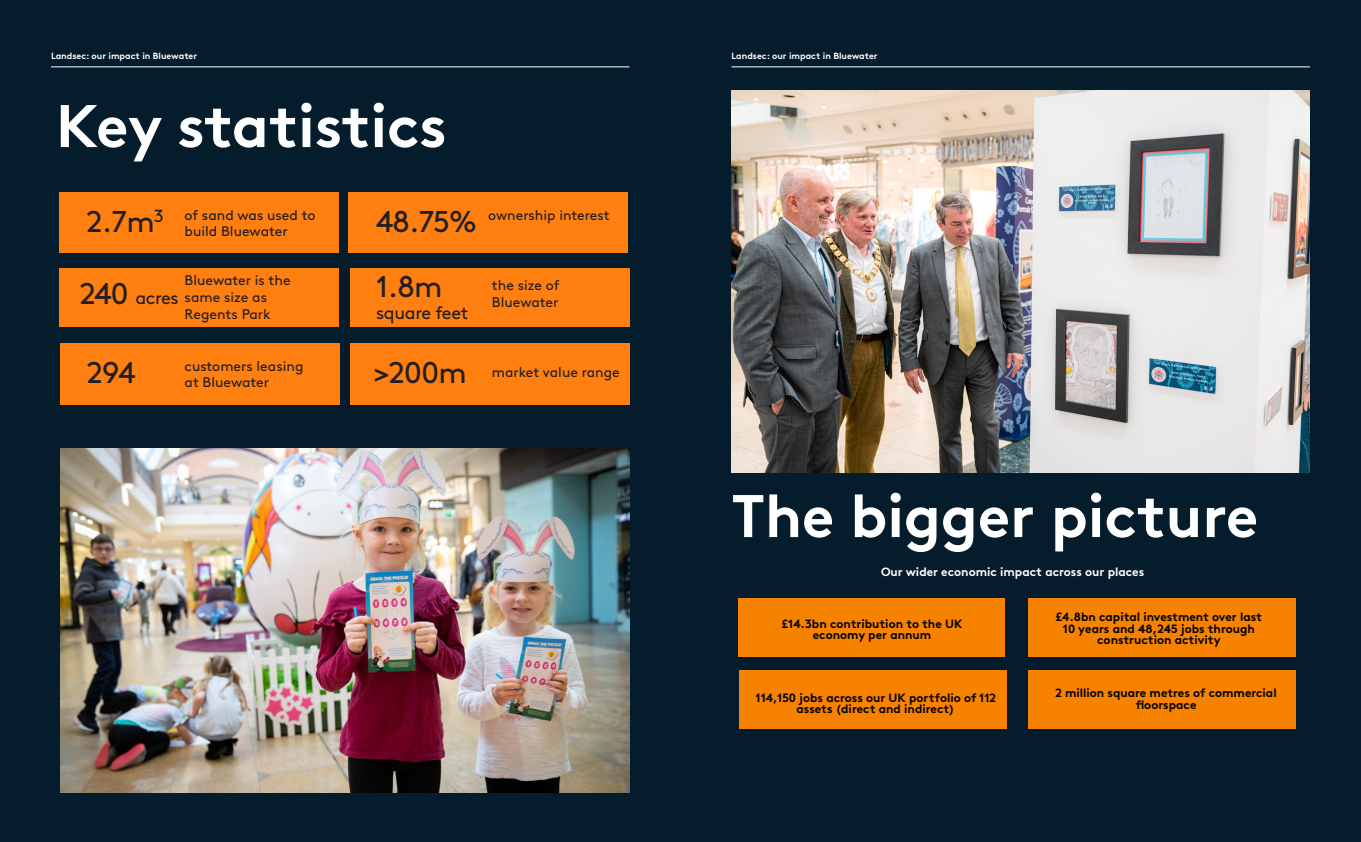
<style>
.page{position:relative;width:1361px;height:842px;background:#fff}
.page>*{position:absolute;margin:0;border:0;box-sizing:border-box;transform-origin:0 0}
.t1{font:700 60px "Landsec Brown";color:#fff}
.t2{font:30px "Landsec Brown";letter-spacing:-.02em;color:#231f20}
.t3{font:18px "Landsec Brown";letter-spacing:-.02em;color:#231f20}
.t4{font:17.5px "Landsec Brown";color:#231f20}
.t5{font:14px/16.8px "Landsec Brown";color:#231f20}
.t6{font:700 12px/11.5px "Landsec Brown";color:#000;text-align:center}
.t7{font:700 12px "Landsec Brown";color:#fff}
.t8{font:700 9px "Landsec Brown";color:#fff}
.s1{font-size:30px}
</style>
<div class="page">
<div style="left:0;top:0;width:1361px;height:841px;background:#041c2c"></div>
<hr style="left:731px;top:67px;width:579px;height:1px;background:#fff">
<div style="left:739px;top:599px;width:266px;height:58px;background:#f78200"></div>
<div style="left:1028px;top:599px;width:267px;height:58px;background:#f78200"></div>
<div style="left:739px;top:670px;width:267px;height:58px;background:#f78200"></div>
<div style="left:1028px;top:670px;width:268px;height:58px;background:#f78200"></div>
<img style="left:731px;top:91px;width:579px;height:382px">
<hr style="left:51px;top:67px;width:578px;height:1px;background:#fff">
<div style="left:59px;top:192px;width:279px;height:60px;background:#ff7f11"></div>
<div style="left:59px;top:268px;width:279px;height:59px;background:#ff7f11"></div>
<div style="left:60px;top:343px;width:279px;height:62px;background:#ff7f11"></div>
<div style="left:348px;top:192px;width:280px;height:60px;background:#ff7f11"></div>
<div style="left:350px;top:268px;width:279px;height:59px;background:#ff7f11"></div>
<div style="left:350px;top:343px;width:280px;height:62px;background:#ff7f11"></div>
<img style="left:60px;top:448px;width:569px;height:344px">
<p class="t8" style="left:51px;top:49px;width:103px">LANDSEC: OUR IMPACT</p>
<p class="t8" style="left:51px;top:50px;width:148px">Landsec: our impact in Bluewater</p>
<p class="t8" style="left:731px;top:50px;width:148px">Landsec: our impact in Bluewater</p>
<p class="t1" style="left:56px;top:89px;width:392px">Key statistics</p>
<p class="t4" style="left:154px;top:205px;width:11px">3</p>
<p class="t2" style="left:87px;top:204px;width:69px">2.7m</p>
<p class="t5" style="left:185px;top:206px;width:132px">of sand was used to</p>
<p class="t5" style="left:185px;top:223px;width:105px">build Bluewater</p>
<p class="t2" style="left:376px;top:204px;width:103px">48.75%</p>
<p class="t5" style="left:488px;top:206px;width:123px">ownership interest</p>
<p class="t5" style="left:185px;top:272px;width:107px">Bluewater is the same size as<br>Regents Park</p>
<p class="t3" style="left:80px;top:288px;width:100px"><span class="s1">240</span> acres</p>
<p class="t2" style="left:87px;top:355px;width:50px">294</p>
<p class="t5" style="left:185px;top:357px;width:120px">customers leasing</p>
<p class="t5" style="left:185px;top:374px;width:86px">at Bluewater</p>
<p class="t2" style="left:376px;top:269px;width:68px">1.8m</p>
<p class="t3" style="left:376px;top:302px;width:94px">square feet</p>
<p class="t2" style="left:373px;top:355px;width:95px">&gt;200m</p>
<p class="t5" style="left:492px;top:364px;width:129px">market value range</p>
<p class="t5" style="left:492px;top:277px;width:69px">the size of<br>Bluewater</p>
<p class="t1" style="left:731px;top:479px;width:528px">The bigger picture</p>
<p class="t7" style="left:881px;top:565px;width:265px">Our wider economic impact across our places</p>
<p class="t6" style="left:782px;top:618px;width:182px">£14.3bn contribution to the UK economy per annum</p>
<p class="t6" style="left:1056px;top:611px;width:207px">£4.8bn capital investment over last<br>10 years and 48,245 jobs through construction activity</p>
<p class="t6" style="left:755px;top:692px;width:242px">114,150 jobs across our UK portfolio of 112 assets (direct and indirect)</p>
<p class="t6" style="left:1055px;top:687px;width:223px">2 million square metres of commercial floorspace</p>
</div>
